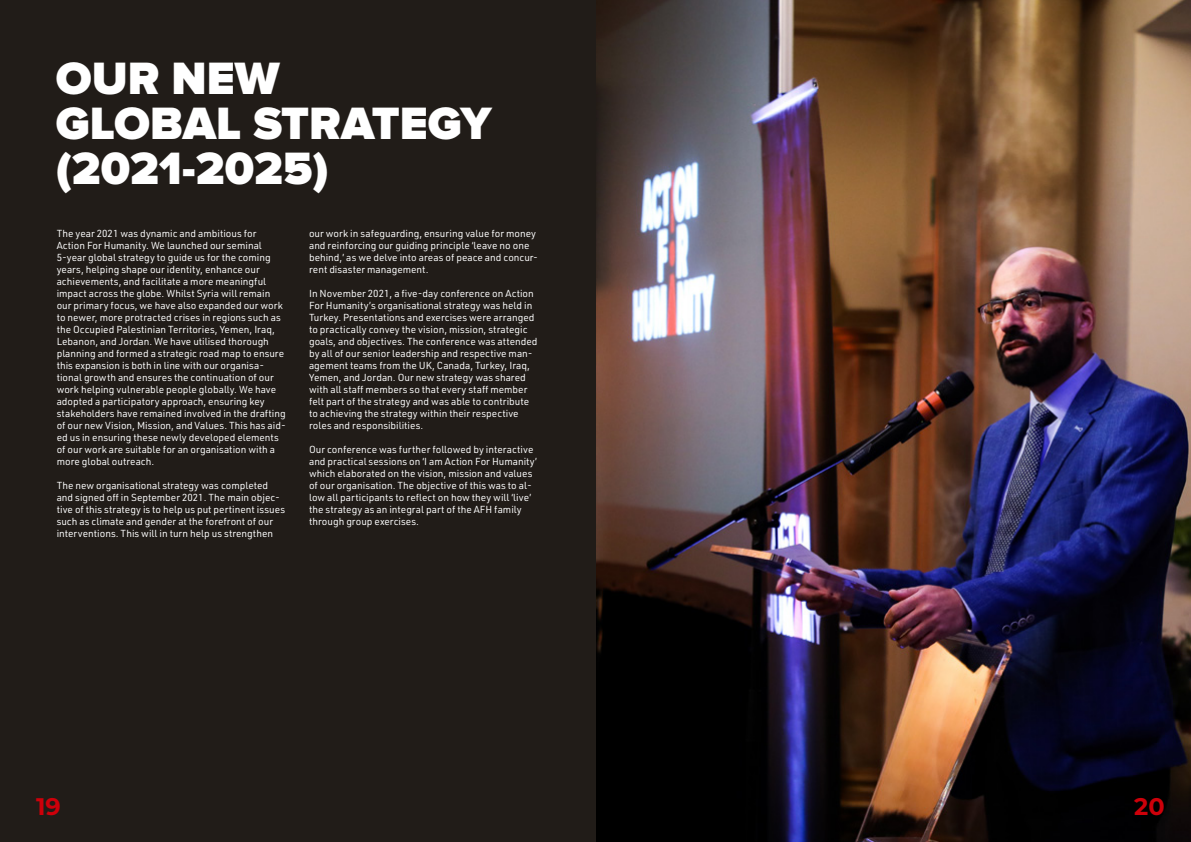
<style>
.page{position:relative;width:1191px;height:842px;background:#fff}
.page>*{position:absolute;margin:0;border:0;box-sizing:border-box;transform-origin:0 0}
.t1{font:900 47px/45px "Proxima Nova";color:#fff}
.t2{font:700 24px "Montserrat";color:#cd000a}
.t3{font:10px/12px "URWDIN";color:#fff}
</style>
<div class="page">
<img style="left:597px;top:0;width:594px;height:842px">
<div style="left:0;top:0;width:595px;height:842px;background:#211c18"></div>
<h1 class="t1" style="left:56px;top:57px;width:437px">OUR NEW<br>GLOBAL STRATEGY (2021-2025)</h1>
<p class="t3" style="left:57px;top:227px;width:231px">The year 2021 was dynamic and ambitious for Action For Humanity. We launched our seminal 5-year global strategy to guide us for the coming years, helping shape our identity, enhance our achievements, and facilitate a more meaningful impact across the globe. Whilst Syria will remain our primary focus, we have also expanded our work to newer, more protracted crises in regions such as the Occupied Palestinian Territories, Yemen, Iraq, Lebanon, and Jordan. We have utilised thorough planning and formed a strategic road map to ensure this expansion is both in line with our organisa&shy;tional growth and ensures the continuation of our work helping vulnerable people globally. We have adopted a participatory approach, ensuring key stakeholders have remained involved in the drafting of our new Vision, Mission, and Values. This has aid&shy;ed us in ensuring these newly developed elements of our work are suitable for an organisation with a more global outreach.</p>
<p class="t3" style="left:57px;top:479px;width:230px">The new organisational strategy was completed and signed off in September 2021. The main objec&shy;tive of this strategy is to help us put pertinent issues such as climate and gender at the forefront of our interventions. This will in turn help us strengthen</p>
<p class="t3" style="left:309px;top:227px;width:230px">our work in safeguarding, ensuring value for money and reinforcing our guiding principle ‘leave no one behind,’ as we delve into areas of peace and concur&shy;rent disaster management.</p>
<p class="t3" style="left:309px;top:287px;width:230px">In November 2021, a five-day conference on Action For Humanity’s organisational strategy was held in Turkey. Presentations and exercises were arranged to practically convey the vision, mission, strategic goals, and objectives. The conference was attended by all of our senior leadership and respective man&shy;agement teams from the UK, Canada, Turkey, Iraq, Yemen, and Jordan. Our new strategy was shared with all staff members so that every staff member felt part of the strategy and was able to contribute to achieving the strategy within their respective roles and responsibilities.</p>
<p class="t3" style="left:309px;top:443px;width:229px">Our conference was further followed by interactive and practical sessions on ‘I am Action For Humanity’ which elaborated on the vision, mission and values of our organisation. The objective of this was to al&shy;low all participants to reflect on how they will ‘live’ the strategy as an integral part of the AFH family through group exercises.</p>
<h2 class="t2" style="left:36px;top:789px;width:26px">19</h2>
<h2 class="t2" style="left:1134px;top:789px;width:32px">20</h2>
</div>
